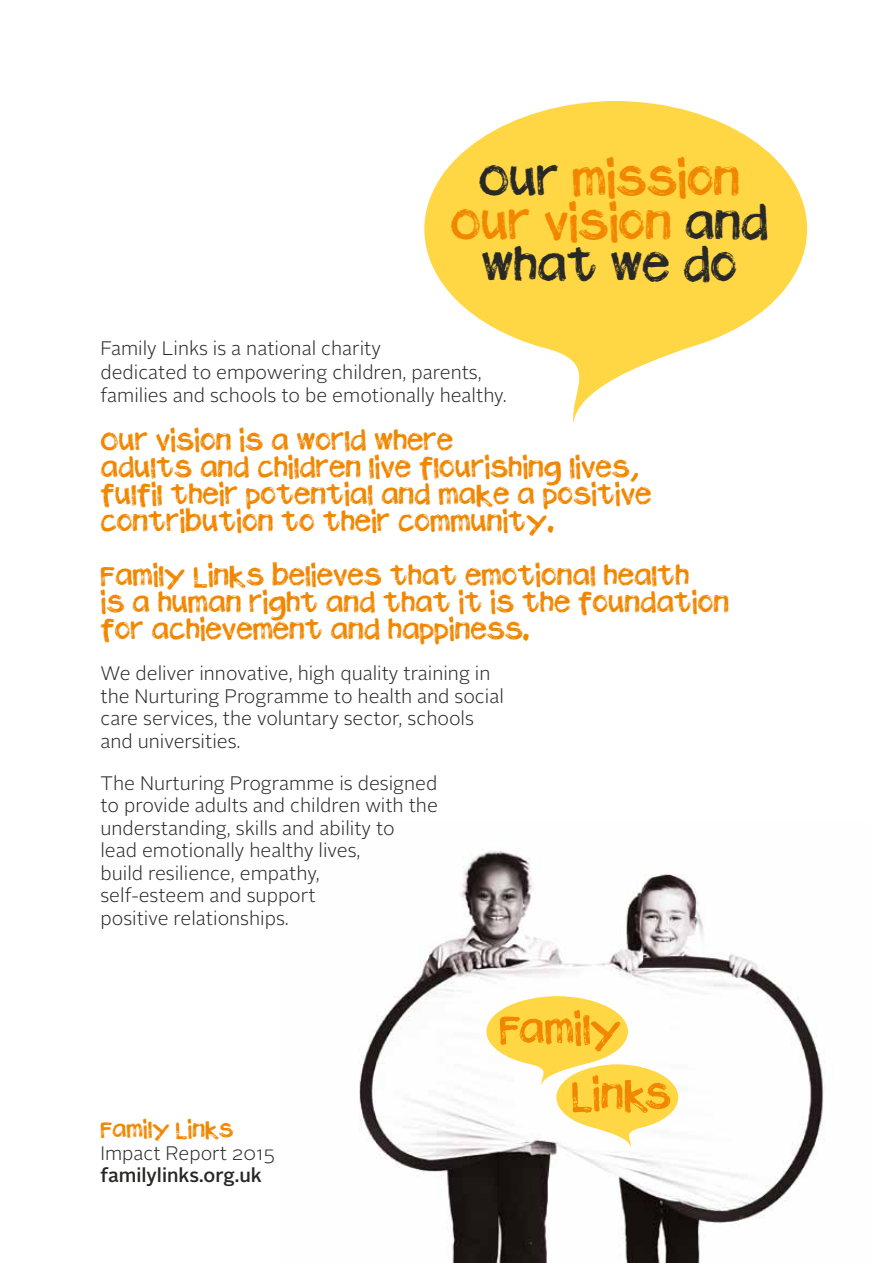
<style>
.page{position:relative;width:893px;height:1263px;background:#fff}
.page>*{position:absolute;margin:0;border:0;box-sizing:border-box;transform-origin:0 0}
.t1{font:700 40.5px/43px "Plz Print Brush";color:#f18700;text-align:center}
.t2{font:700 24px/27px "Plz Print Brush";color:#f18700}
.t3{font:300 19.5px/22.5px "Alright Sans";color:#282827}
.t4{font:500 19.5px "Alright Sans";color:#282827}
.t5{font:700 19.5px "Plz Print Brush";color:#f18700}
.s1{color:#282827}
</style>
<div class="page">
<svg style="left:424px;top:101px;width:383px;height:322px;fill:#ffd744"></svg>
<img style="left:359px;top:849px;width:465px;height:414px">
<svg style="left:486px;top:996px;width:192px;height:151px"></svg>
<h1 class="t1" style="left:450px;top:162px;width:319px"><span class="s1">Our</span> mission<br>Our vision <span class="s1">and what we do</span></h1>
<p class="t3" style="left:100px;top:337px;width:408px;line-height:23.2px">Family Links is a national charity<br>dedicated to empowering children, parents, families and schools to be emotionally healthy.</p>
<p class="t2" style="left:100px;top:429px;width:553px">Our vision is a world where<br>adults and children live flourishing lives, fulfil their potential and make a positive contribution to their community.</p>
<p class="t2" style="left:100px;top:564px;width:630px">Family Links believes that emotional health<br>is a human right and that it is the foundation for achievement and happiness.</p>
<p class="t3" style="left:100px;top:663px;width:405px">We deliver innovative, high quality training in the Nurturing Programme to health and social care services, the voluntary sector, schools and universities.</p>
<p class="t3" style="left:100px;top:772px;width:339px">The Nurturing Programme is designed to provide adults and children with the understanding, skills and ability to<br>lead emotionally healthy lives,<br>build resilience, empathy,<br>self-esteem and support<br>positive relationships.</p>
<p class="t5" style="left:100px;top:1118px;width:135px">Family Links</p>
<p class="t3" style="left:100px;top:1142px;width:176px">Impact Report 2015</p>
<p class="t4" style="left:100px;top:1162px;width:163px">familylinks.org.uk</p>
</div>
